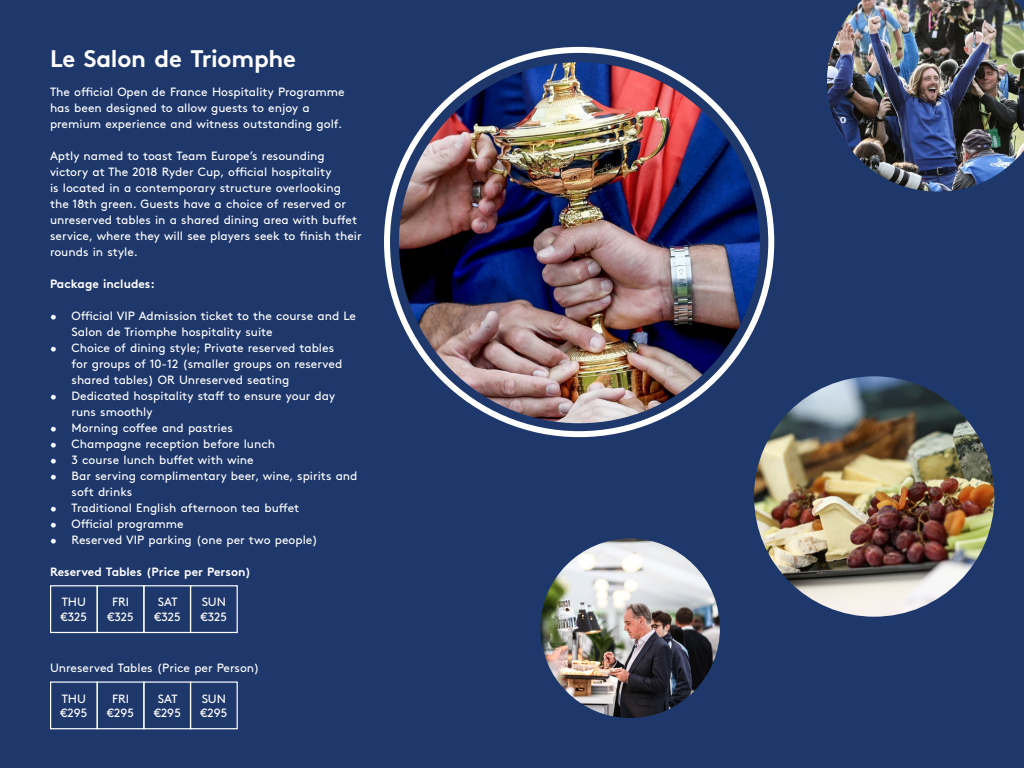
<style>
.page{position:relative;width:1024px;height:768px;background:#1f386b}
.page>*{position:absolute;margin:0;border:0;box-sizing:border-box;transform-origin:0 0}
.t1{font:700 24px "Brown";letter-spacing:-.01em;color:#fff}
.t2{font:12px/16px "Brown";color:#fff}
.t3{font:700 12px "Brown";color:#fff}
</style>
<div class="page">
<div style="left:97px;top:585px;width:48px;height:48px;border:1px solid #fff"></div>
<div style="left:50px;top:585px;width:48px;height:48px;border:1px solid #fff"></div>
<div style="left:190px;top:585px;width:48px;height:48px;border:1px solid #fff"></div>
<div style="left:143px;top:585px;width:48px;height:48px;border:1px solid #fff"></div>
<div style="left:97px;top:681px;width:48px;height:48px;border:1px solid #fff"></div>
<div style="left:50px;top:681px;width:48px;height:48px;border:1px solid #fff"></div>
<div style="left:190px;top:681px;width:48px;height:48px;border:1px solid #fff"></div>
<div style="left:143px;top:681px;width:48px;height:48px;border:1px solid #fff"></div>
<img style="left:540px;top:539px;width:180px;height:179px;border-radius:90px">
<img style="left:399px;top:62px;width:361px;height:361px;border-radius:180px">
<img style="left:827px;top:0;width:197px;height:192px">
<img style="left:754px;top:376px;width:240px;height:241px;border-radius:120px">
<h1 class="t1" style="left:50px;top:39px;width:248px">Le Salon de Triomphe</h1>
<p class="t2" style="left:50px;top:83px;width:296px">The official Open de France Hospitality Programme has been designed to allow guests to enjoy a premium experience and witness outstanding golf.</p>
<p class="t2" style="left:50px;top:147px;width:313px">Aptly named to toast Team Europe’s resounding victory at The 2018 Ryder Cup, official hospitality<br>is located in a contemporary structure overlooking the 18th green. Guests have a choice of reserved or unreserved tables in a shared dining area with buffet service, where they will see players seek to fi nish their rounds in style.</p>
<p class="t3" style="left:50px;top:274px;width:106px">Package includes:</p>
<p class="t2" style="left:72px;top:307px;width:286px;text-indent:-22px">• Official VIP Admission ticket to the course and Le<br>Salon de Triomphe hospitality suite</p>
<p class="t2" style="left:72px;top:339px;width:272px;text-indent:-22px">• Choice of dining style; Private reserved tables for groups of 10-12 (smaller groups on reserved shared tables) OR Unreserved seating</p>
<p class="t2" style="left:72px;top:387px;width:265px;text-indent:-22px">• Dedicated hospitality staff to ensure your day runs smoothly</p>
<p class="t2" style="left:50px;top:419px;width:184px">• Morning coffee and pastries</p>
<p class="t2" style="left:50px;top:435px;width:227px">• Champagne reception before lunch</p>
<p class="t2" style="left:50px;top:451px;width:205px">• 3 course lunch buffet with wine</p>
<p class="t2" style="left:72px;top:467px;width:287px;text-indent:-22px">• Bar serving complimentary beer, wine, spirits and soft drinks</p>
<p class="t2" style="left:50px;top:499px;width:251px">• Traditional English afternoon tea buffet</p>
<p class="t2" style="left:50px;top:515px;width:135px">• Official programme</p>
<p class="t2" style="left:50px;top:531px;width:269px">• Reserved VIP parking (one per two people)</p>
<p class="t3" style="left:50px;top:562px;width:202px">Reserved Tables (Price per Person)</p>
<p class="t2" style="left:61px;top:594px;width:28px;line-height:14.4px">THU €325</p>
<p class="t2" style="left:107px;top:594px;width:28px;line-height:14.4px;text-align:center">FRI €325</p>
<p class="t2" style="left:154px;top:594px;width:28px;line-height:14.4px">SAT €325</p>
<p class="t2" style="left:201px;top:594px;width:28px;line-height:14.4px">SUN €325</p>
<p class="t2" style="left:50px;top:659px;width:211px">Unreserved Tables (Price per Person)</p>
<p class="t2" style="left:61px;top:690px;width:28px;line-height:14.4px">THU €295</p>
<p class="t2" style="left:107px;top:690px;width:28px;line-height:14.4px;text-align:center">FRI €295</p>
<p class="t2" style="left:154px;top:690px;width:28px;line-height:14.4px;text-align:center">SAT €295</p>
<p class="t2" style="left:201px;top:690px;width:28px;line-height:14.4px">SUN €295</p>
</div>
